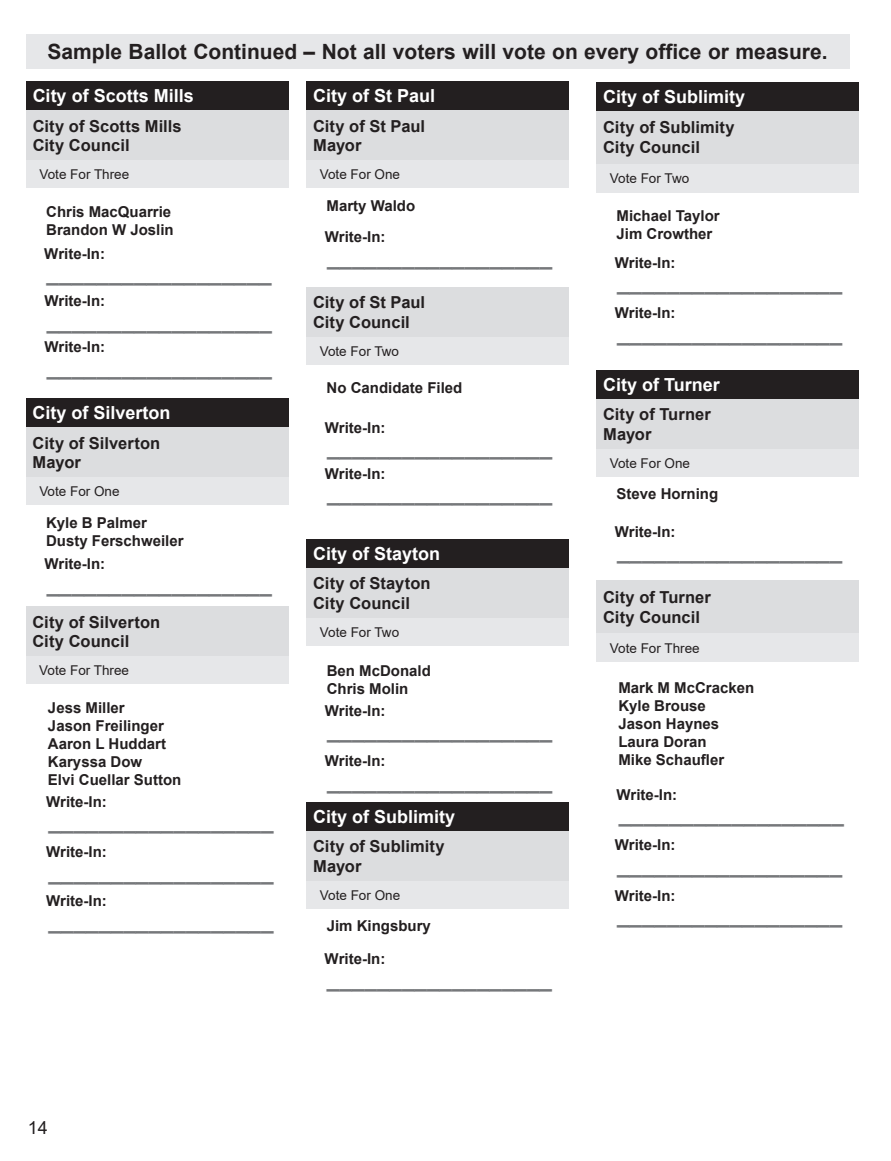
<style>
.page{position:relative;width:891px;height:1161px;background:#fff}
.page>*{position:absolute;margin:0;border:0;box-sizing:border-box;transform-origin:0 0}
.Body{font:700 22.5px "Arial";color:#76787b}
.Head{font:700 21px "Arial";color:#231f20}
.t1{font:700 18px "Arial";color:#fff}
.Paragraph_Style_1{font:18px "Arial";color:#231f20}
.t2{font:700 16.5px "Arial";letter-spacing:.005em;color:#231f20}
.Head-2{font:700 15px "Arial";color:#231f20}
.t3{font:13.5px "Arial";color:#231f20}
</style>
<div class="page">
<div style="left:26px;top:399px;width:262px;height:28px;background:#231f20"></div>
<div style="left:26px;top:427px;width:262px;height:51px;background:#dcdddf"></div>
<div style="left:26px;top:478px;width:262px;height:27px;background:#e6e7e9"></div>
<div style="left:26px;top:34px;width:823px;height:35px;background:#e6e7e9"></div>
<div style="left:306px;top:82px;width:263px;height:28px;background:#231f20"></div>
<div style="left:306px;top:110px;width:263px;height:51px;background:#dcdddf"></div>
<div style="left:306px;top:161px;width:263px;height:27px;background:#e6e7e9"></div>
<div style="left:306px;top:539px;width:263px;height:29px;background:#231f20"></div>
<div style="left:306px;top:802px;width:263px;height:29px;background:#231f20"></div>
<div style="left:306px;top:831px;width:263px;height:51px;background:#dcdddf"></div>
<div style="left:306px;top:882px;width:263px;height:27px;background:#e6e7e9"></div>
<div style="left:596px;top:399px;width:263px;height:50px;background:#dcdddf"></div>
<div style="left:596px;top:449px;width:263px;height:27px;background:#e6e7e9"></div>
<div style="left:26px;top:110px;width:263px;height:51px;background:#dcdddf"></div>
<div style="left:26px;top:161px;width:263px;height:27px;background:#e6e7e9"></div>
<div style="left:26px;top:606px;width:262px;height:51px;background:#dcdddf"></div>
<div style="left:26px;top:657px;width:262px;height:27px;background:#e6e7e9"></div>
<div style="left:306px;top:287px;width:263px;height:50px;background:#dcdddf"></div>
<div style="left:306px;top:337px;width:263px;height:27px;background:#e6e7e9"></div>
<div style="left:306px;top:568px;width:263px;height:50px;background:#dcdddf"></div>
<div style="left:306px;top:618px;width:263px;height:27px;background:#e6e7e9"></div>
<div style="left:596px;top:111px;width:263px;height:53px;background:#dcdddf"></div>
<div style="left:596px;top:164px;width:263px;height:28px;background:#e6e7e9"></div>
<div style="left:596px;top:580px;width:263px;height:54px;background:#dcdddf"></div>
<div style="left:596px;top:634px;width:263px;height:28px;background:#e6e7e9"></div>
<div style="left:596px;top:370px;width:263px;height:29px;background:#231f20"></div>
<div style="left:26px;top:82px;width:262px;height:28px;background:#231f20"></div>
<div style="left:596px;top:82px;width:263px;height:29px;background:#231f20"></div>
<p class="Head" style="left:48px;top:37px;width:782px">Sample Ballot Continued – Not all voters will vote on every office or measure.</p>
<p class="t1" style="left:313px;top:83px;width:124px">City of St Paul</p>
<p class="t1" style="left:33px;top:83px;width:163px">City of Scotts Mills</p>
<p class="t1" style="left:603px;top:84px;width:144px">City of Sublimity</p>
<p class="t2" style="left:33px;top:114px;width:151px">City of Scotts Mills</p>
<p class="t2" style="left:33px;top:134px;width:98px">City Council</p>
<p class="t3" style="left:40px;top:165px;width:91px">Vote For Three</p>
<p class="Head-2" style="left:46px;top:201px;width:127px">Chris MacQuarrie</p>
<p class="Head-2" style="left:46px;top:219px;width:129px">Brandon W Joslin</p>
<p class="Head-2" style="left:44px;top:243px;width:62px">Write-In:</p>
<p class="Body" style="left:47px;top:257px;width:227px">__________________</p>
<p class="Head-2" style="left:44px;top:290px;width:62px">Write-In:</p>
<p class="Body" style="left:47px;top:305px;width:227px">__________________</p>
<p class="Head-2" style="left:44px;top:337px;width:62px">Write-In:</p>
<p class="Body" style="left:47px;top:351px;width:227px">__________________</p>
<p class="t1" style="left:33px;top:400px;width:140px">City of Silverton</p>
<p class="t2" style="left:33px;top:431px;width:129px">City of Silverton</p>
<p class="t2" style="left:33px;top:451px;width:50px">Mayor</p>
<p class="t3" style="left:39px;top:482px;width:82px">Vote For One</p>
<p class="Head-2" style="left:46px;top:512px;width:102px">Kyle B Palmer</p>
<p class="Head-2" style="left:46px;top:530px;width:139px">Dusty Ferschweiler</p>
<p class="Head-2" style="left:44px;top:553px;width:62px">Write-In:</p>
<p class="Body" style="left:47px;top:568px;width:227px">__________________</p>
<p class="t2" style="left:33px;top:610px;width:129px">City of Silverton</p>
<p class="t2" style="left:33px;top:630px;width:98px">City Council</p>
<p class="t3" style="left:39px;top:661px;width:91px">Vote For Three</p>
<p class="Head-2" style="left:48px;top:697px;width:78px">Jess Miller</p>
<p class="Head-2" style="left:48px;top:715px;width:117px">Jason Freilinger</p>
<p class="Head-2" style="left:48px;top:733px;width:120px">Aaron L Huddart</p>
<p class="Head-2" style="left:48px;top:751px;width:96px">Karyssa Dow</p>
<p class="Head-2" style="left:48px;top:769px;width:135px">Elvi Cuellar Sutton</p>
<p class="Head-2" style="left:46px;top:791px;width:62px">Write-In:</p>
<p class="Body" style="left:48px;top:806px;width:227px">__________________</p>
<p class="Head-2" style="left:46px;top:842px;width:62px">Write-In:</p>
<p class="Body" style="left:48px;top:856px;width:227px">__________________</p>
<p class="Head-2" style="left:46px;top:890px;width:62px">Write-In:</p>
<p class="Body" style="left:48px;top:905px;width:227px">__________________</p>
<p class="t2" style="left:313px;top:114px;width:114px">City of St Paul</p>
<p class="t2" style="left:313px;top:134px;width:50px">Mayor</p>
<p class="t3" style="left:320px;top:165px;width:82px">Vote For One</p>
<p class="Head-2" style="left:327px;top:195px;width:90px">Marty Waldo</p>
<p class="Head-2" style="left:325px;top:226px;width:62px">Write-In:</p>
<p class="Body" style="left:327px;top:241px;width:227px">__________________</p>
<p class="t2" style="left:313px;top:291px;width:114px">City of St Paul</p>
<p class="t2" style="left:313px;top:311px;width:98px">City Council</p>
<p class="t3" style="left:320px;top:342px;width:81px">Vote For Two</p>
<p class="Head-2" style="left:327px;top:378px;width:137px">No Candidate Filed</p>
<p class="Head-2" style="left:325px;top:417px;width:62px">Write-In:</p>
<p class="Body" style="left:327px;top:431px;width:227px">__________________</p>
<p class="Head-2" style="left:325px;top:463px;width:62px">Write-In:</p>
<p class="Body" style="left:327px;top:478px;width:227px">__________________</p>
<p class="t1" style="left:313px;top:541px;width:129px">City of Stayton</p>
<p class="t2" style="left:313px;top:572px;width:119px">City of Stayton</p>
<p class="t2" style="left:313px;top:592px;width:98px">City Council</p>
<p class="t3" style="left:320px;top:623px;width:81px">Vote For Two</p>
<p class="Head-2" style="left:327px;top:660px;width:106px">Ben McDonald</p>
<p class="Head-2" style="left:327px;top:678px;width:83px">Chris Molin</p>
<p class="Head-2" style="left:325px;top:700px;width:62px">Write-In:</p>
<p class="Body" style="left:327px;top:714px;width:227px">__________________</p>
<p class="Head-2" style="left:325px;top:750px;width:62px">Write-In:</p>
<p class="Body" style="left:327px;top:765px;width:227px">__________________</p>
<p class="t1" style="left:313px;top:804px;width:144px">City of Sublimity</p>
<p class="t2" style="left:313px;top:835px;width:133px">City of Sublimity</p>
<p class="t2" style="left:313px;top:855px;width:50px">Mayor</p>
<p class="t3" style="left:320px;top:886px;width:82px">Vote For One</p>
<p class="Head-2" style="left:327px;top:916px;width:106px">Jim Kingsbury</p>
<p class="Head-2" style="left:325px;top:948px;width:62px">Write-In:</p>
<p class="Body" style="left:327px;top:963px;width:227px">__________________</p>
<p class="t2" style="left:603px;top:116px;width:133px">City of Sublimity</p>
<p class="t2" style="left:603px;top:136px;width:98px">City Council</p>
<p class="t3" style="left:610px;top:169px;width:81px">Vote For Two</p>
<p class="Head-2" style="left:617px;top:205px;width:105px">Michael Taylor</p>
<p class="Head-2" style="left:617px;top:223px;width:97px">Jim Crowther</p>
<p class="Head-2" style="left:615px;top:252px;width:62px">Write-In:</p>
<p class="Body" style="left:617px;top:266px;width:227px">__________________</p>
<p class="Head-2" style="left:615px;top:302px;width:62px">Write-In:</p>
<p class="Body" style="left:617px;top:317px;width:227px">__________________</p>
<p class="t1" style="left:603px;top:372px;width:118px">City of Turner</p>
<p class="t2" style="left:603px;top:403px;width:109px">City of Turner</p>
<p class="t2" style="left:603px;top:422px;width:50px">Mayor</p>
<p class="t3" style="left:610px;top:454px;width:82px">Vote For One</p>
<p class="Head-2" style="left:617px;top:483px;width:103px">Steve Horning</p>
<p class="Head-2" style="left:615px;top:521px;width:62px">Write-In:</p>
<p class="Body" style="left:617px;top:535px;width:227px">__________________</p>
<p class="t2" style="left:603px;top:586px;width:109px">City of Turner</p>
<p class="t2" style="left:603px;top:606px;width:98px">City Council</p>
<p class="t3" style="left:610px;top:639px;width:91px">Vote For Three</p>
<p class="Head-2" style="left:618px;top:677px;width:137px">Mark M McCracken</p>
<p class="Head-2" style="left:618px;top:695px;width:89px">Kyle Brouse</p>
<p class="Head-2" style="left:618px;top:713px;width:102px">Jason Haynes</p>
<p class="Head-2" style="left:618px;top:731px;width:90px">Laura Doran</p>
<p class="Head-2" style="left:618px;top:749px;width:107px">Mike Schaufler</p>
<p class="Head-2" style="left:616px;top:784px;width:62px">Write-In:</p>
<p class="Body" style="left:619px;top:799px;width:227px">__________________</p>
<p class="Head-2" style="left:615px;top:834px;width:62px">Write-In:</p>
<p class="Body" style="left:617px;top:849px;width:227px">__________________</p>
<p class="Head-2" style="left:615px;top:885px;width:62px">Write-In:</p>
<p class="Body" style="left:617px;top:900px;width:227px">__________________</p>
<p class="Paragraph_Style_1" style="left:28px;top:1115px;width:22px">14</p>
</div>
